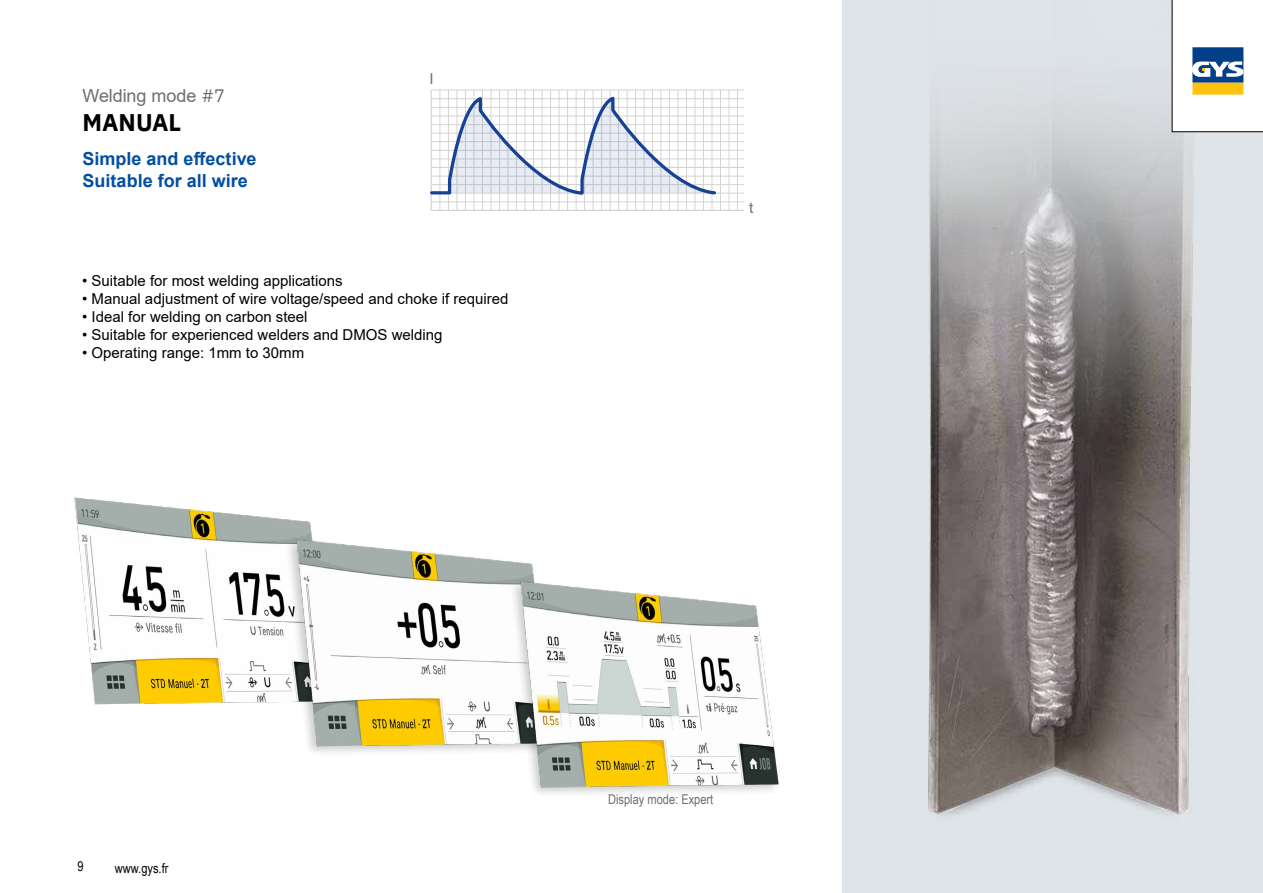
<style>
.page{position:relative;width:1263px;height:893px;background:#fff}
.page>*{position:absolute;margin:0;border:0;box-sizing:border-box;transform-origin:0 0}
.t1{font:700 24px "IBM Plex Sans";color:#000}
.chapo_labeur{font:700 18px/21.6px "Arial";color:#034ea2}
.t2{font:18px "Arial";letter-spacing:-.005em;color:#6d6e71}
.t3{font:15px "Arial";color:#000}
.t4{font:15px "Arial";color:#6d6e71}
.t5{font:13.5px "Arial Narrow";color:#6d6e71}
.t6{font:13.5px "Arial Narrow";color:#000}
.s1{font-family:"IBM Plex Sans"}
</style>
<div class="page">
<div style="left:842px;top:0;width:421px;height:893px;background:#dfe4e8"></div>
<img style="left:928px;top:0;width:335px;height:816px">
<svg style="left:1172px;top:0;width:91px;height:132px;background:#e0e3e2"></svg>
<hr style="left:432px;top:202px;width:312px;height:1px;background:#d6d2d2">
<hr style="left:432px;top:193px;width:312px;height:1px;background:#d6d2d2">
<hr style="left:432px;top:184px;width:312px;height:1px;background:#d6d2d2">
<hr style="left:431px;top:176px;width:313px;height:1px;background:#d6d2d2">
<hr style="left:431px;top:167px;width:313px;height:1px;background:#d6d2d2">
<hr style="left:431px;top:159px;width:313px;height:1px;background:#d6d2d2">
<hr style="left:431px;top:150px;width:313px;height:1px;background:#d6d2d2">
<hr style="left:431px;top:141px;width:313px;height:1px;background:#d6d2d2">
<hr style="left:431px;top:133px;width:313px;height:1px;background:#d6d2d2">
<hr style="left:431px;top:124px;width:313px;height:1px;background:#d6d2d2">
<hr style="left:431px;top:116px;width:313px;height:1px;background:#d6d2d2">
<hr style="left:431px;top:107px;width:313px;height:1px;background:#d6d2d2">
<hr style="left:431px;top:98px;width:313px;height:1px;background:#d6d2d2">
<hr style="left:431px;top:90px;width:313px;height:1px;background:#d6d2d2">
<hr style="left:430px;top:90px;width:2px;height:120px;background:#d6d2d2">
<hr style="left:431px;top:210px;width:313px;height:1px;background:#d6d2d2">
<hr style="left:440px;top:90px;width:1px;height:120px;background:#d6d2d2">
<hr style="left:448px;top:90px;width:1px;height:120px;background:#d6d2d2">
<hr style="left:457px;top:90px;width:1px;height:120px;background:#d6d2d2">
<hr style="left:465px;top:90px;width:1px;height:120px;background:#d6d2d2">
<hr style="left:474px;top:90px;width:1px;height:120px;background:#d6d2d2">
<hr style="left:482px;top:90px;width:1px;height:120px;background:#d6d2d2">
<hr style="left:491px;top:90px;width:1px;height:120px;background:#d6d2d2">
<hr style="left:499px;top:90px;width:1px;height:120px;background:#d6d2d2">
<hr style="left:508px;top:90px;width:1px;height:120px;background:#d6d2d2">
<hr style="left:516px;top:90px;width:1px;height:120px;background:#d6d2d2">
<hr style="left:525px;top:90px;width:1px;height:120px;background:#d6d2d2">
<hr style="left:533px;top:90px;width:1px;height:120px;background:#d6d2d2">
<hr style="left:542px;top:90px;width:1px;height:120px;background:#d6d2d2">
<hr style="left:550px;top:90px;width:1px;height:120px;background:#d6d2d2">
<hr style="left:559px;top:90px;width:1px;height:120px;background:#d6d2d2">
<hr style="left:567px;top:90px;width:1px;height:120px;background:#d6d2d2">
<hr style="left:576px;top:90px;width:1px;height:120px;background:#d6d2d2">
<hr style="left:584px;top:90px;width:1px;height:120px;background:#d6d2d2">
<hr style="left:593px;top:90px;width:1px;height:120px;background:#d6d2d2">
<hr style="left:601px;top:90px;width:1px;height:120px;background:#d6d2d2">
<hr style="left:610px;top:90px;width:1px;height:120px;background:#d6d2d2">
<hr style="left:618px;top:90px;width:1px;height:120px;background:#d6d2d2">
<hr style="left:627px;top:90px;width:1px;height:120px;background:#d6d2d2">
<hr style="left:635px;top:90px;width:1px;height:120px;background:#d6d2d2">
<hr style="left:644px;top:90px;width:1px;height:120px;background:#d6d2d2">
<hr style="left:652px;top:90px;width:1px;height:120px;background:#d6d2d2">
<hr style="left:661px;top:90px;width:1px;height:120px;background:#d6d2d2">
<hr style="left:669px;top:90px;width:1px;height:120px;background:#d6d2d2">
<hr style="left:678px;top:90px;width:1px;height:120px;background:#d6d2d2">
<hr style="left:686px;top:90px;width:1px;height:120px;background:#d6d2d2">
<hr style="left:695px;top:90px;width:1px;height:120px;background:#d6d2d2">
<hr style="left:703px;top:90px;width:1px;height:120px;background:#d6d2d2">
<hr style="left:712px;top:90px;width:1px;height:120px;background:#d6d2d2">
<hr style="left:720px;top:90px;width:1px;height:120px;background:#d6d2d2">
<hr style="left:729px;top:90px;width:1px;height:120px;background:#d6d2d2">
<hr style="left:737px;top:90px;width:1px;height:120px;background:#d6d2d2">
<svg style="left:430px;top:94px;width:288px;height:103px"></svg>
<img style="left:74px;top:497px;width:238px;height:208px">
<img style="left:276px;top:533px;width:258px;height:220px">
<img style="left:500px;top:574px;width:279px;height:220px">
<p class="t2" style="left:83px;top:83px;width:144px">Welding mode <span class="s1">#7</span></p>
<p class="t1" style="left:83px;top:103px;width:100px">MANUAL</p>
<p class="chapo_labeur" style="left:83px;top:148px;width:175px">Simple and effective<br>Suitable for all wire</p>
<p class="t4" style="left:429px;top:69px;width:6px">I</p>
<p class="t3" style="left:82px;top:270px;width:262px">• Suitable for most welding applications</p>
<p class="t3" style="left:82px;top:288px;width:428px">• Manual adjustment of wire voltage/speed and choke if required</p>
<p class="t3" style="left:82px;top:306px;width:227px">• Ideal for welding on carbon steel</p>
<p class="t3" style="left:82px;top:324px;width:362px">• Suitable for experienced welders and DMOS welding</p>
<p class="t3" style="left:82px;top:342px;width:223px">• Operating range: 1mm to 30mm</p>
<p class="t4" style="left:749px;top:198px;width:6px">t</p>
<p class="t6" style="left:78px;top:857px;width:8px">9</p>
<p class="t6" style="left:115px;top:858px;width:55px">www.gys.fr</p>
<p class="t5" style="left:608px;top:789px;width:107px">Display mode: Expert</p>
</div>
